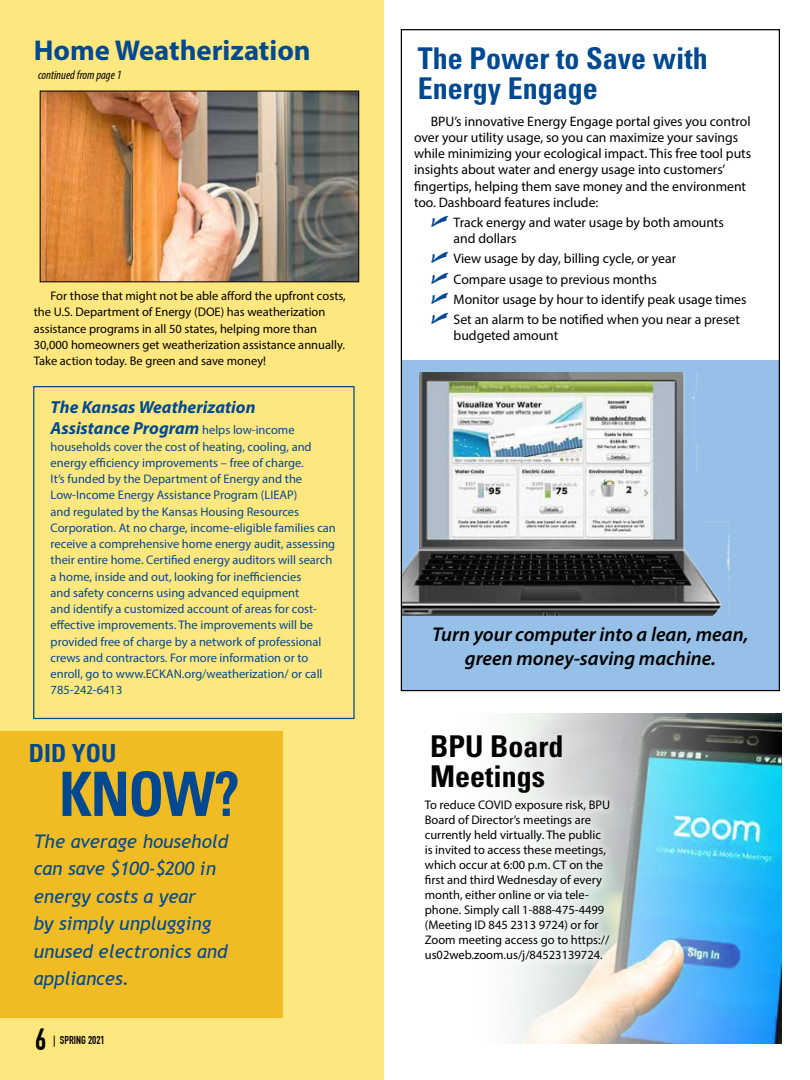
<style>
.page{position:relative;width:810px;height:1080px;background:#fff}
.page>*{position:absolute;margin:0;border:0;box-sizing:border-box;transform-origin:0 0}
.t1{font:700 condensed 61.25px "Univers";color:#004990;scale:.96 1}
.t2{font:700 condensed 30px/30px "Univers";color:#004990}
.t3{font:700 condensed 30px/30px "Univers";color:#000}
.t4{font:700 30px "DIN Condensed";color:#000}
.t5{font:700 28.75px "Myriad Pro";color:#004990}
.t6{font:700 condensed 25px "Univers";color:#004990}
.t7{font:italic 600 20px/24px "Myriad Pro";color:#000;text-align:center}
.t8{font:italic 18.75px/27.5px "Trebuchet MS";color:#004990}
.t9{font:italic 700 17.5px/21.9px "Myriad Pro";color:#004990}
.t10{font:13.75px/16.2px "Myriad Pro";color:#000}
.t11{font:12.5px/16.2px "Myriad Pro";color:#004990}
.t12{font:12.5px/15px "Myriad Pro";color:#000}
.t13{font:italic condensed 12.5px "Myriad Pro";color:#000}
.t14{font:700 11.25px "DIN Condensed";color:#000}
.s1{font-weight:400;font-style:normal;font-size:12.5px}
.s2{font-family:"Universal Newswith Comm Pi";font-size:17.5px;color:#004990}
</style>
<div class="page">
<div style="left:0;top:0;width:383px;height:1080px;background:#ffe780"></div>
<div style="left:33px;top:386px;width:322px;height:333px;border:1px solid #004990"></div>
<div style="left:0;top:731px;width:283px;height:286px;background:#f1bb23"></div>
<div style="left:401px;top:360px;width:378px;height:330px;background:#96c0e7"></div>
<img style="left:403px;top:373px;width:327px;height:243px">
<img style="left:42px;top:93px;width:315px;height:187px">
<div style="left:40px;top:91px;width:319px;height:191px;border:1px solid #000"></div>
<img style="left:507px;top:714px;width:274px;height:329px">
<div style="left:415px;top:790px;width:205px;height:182px;background:#fff;opacity:.75"></div>
<h3 class="t5" style="left:34px;top:32px;width:279px">Home Weatherization</h3>
<p class="t13" style="left:38px;top:68px;width:85px">continued from page 1</p>
<p class="t12" style="left:34px;top:288px;width:314px;line-height:16.2px;text-indent:17px">For those that might not be able afford the upfront costs, the U.S. Department of Energy (DOE) has weatherization assistance programs in all 50 states, helping more than 30,000 homeowners get weatherization assistance annually.<br>Take action today. Be green and save money!</p>
<h3 class="t9" style="left:51px;top:395px;width:246px">The Kansas Weatherization<br>Assistance Program <span class="s1">helps low-income</span></h3>
<p class="t11" style="left:51px;top:438px;width:287px">households cover the cost of heating, cooling, and energy efficiency improvements – free of charge.<br>It’s funded by the Department of Energy and the Low-Income Energy Assistance Program (LIEAP)<br>and regulated by the Kansas Housing Resources Corporation. At no charge, income-eligible families can receive a comprehensive home energy audit, assessing their entire home. Certified energy auditors will search a home, inside and out, looking for inefficiencies<br>and safety concerns using advanced equipment<br>and identify a customized account of areas for cost&shy;effective improvements. The improvements will be provided free of charge by a network of professional crews and contractors. For more information or to enroll, go to www.ECKAN.org/weatherization/ or call 785-242-6413</p>
<h3 class="t6" style="left:29px;top:738px;width:89px">DID YOU</h3>
<h1 class="t1" style="left:59px;top:757px;width:189px">KNOW?</h1>
<h3 class="t8" style="left:34px;top:827px;width:196px">The average household can save $100-$200 in energy costs a year<br>by simply unplugging unused electronics and appliances.</h3>
<h2 class="t4" style="left:35px;top:1022px;width:13px">6</h2>
<p class="t14" style="left:53px;top:1033px;width:53px">| SPRING 2021</p>
<h2 class="t2" style="left:418px;top:44px;width:292px">The Power to Save with<br>Energy Engage</h2>
<p class="t10" style="left:414px;top:113px;width:339px;text-indent:17px">BPU’s innovative Energy Engage portal gives you control over your utility usage, so you can maximize your savings while minimizing your ecological impact. This free tool puts insights about water and energy usage into customers’ fingertips, helping them save money and the environment too. Dashboard features include:</p>
<p class="t10" style="left:454px;top:214px;width:272px;text-indent:-23px"><span class="s2">U</span> Track energy and water usage by both amounts and dollars</p>
<p class="t10" style="left:431px;top:249px;width:317px;line-height:20.1px"><span class="s2">U</span> View usage by day, billing cycle, or year<br><span class="s2">U</span> Compare usage to previous months<br><span class="s2">U</span> Monitor usage by hour to identify peak usage times <span class="s2">U</span> Set an alarm to be notified when you near a preset</p>
<p class="t10" style="left:454px;top:327px;width:106px">budgeted amount</p>
<h3 class="t7" style="left:432px;top:621px;width:318px">Turn your computer into a lean, mean, green money-saving machine.</h3>
<h2 class="t3" style="left:430px;top:732px;width:135px">BPU Board<br>Meetings</h2>
<p class="t12" style="left:425px;top:798px;width:187px">To reduce COVID exposure risk, BPU Board of Director’s meetings are currently held virtually. The public is invited to access these meetings, which occur at 6:00 p.m. CT on the first and third Wednesday of every month, either online or via tele&shy;phone. Simply call 1-888-475-4499 (Meeting ID 845 2313 9724) or for Zoom meeting access go to https:// us02web.zoom.us/j/84523139724.</p>
</div>
